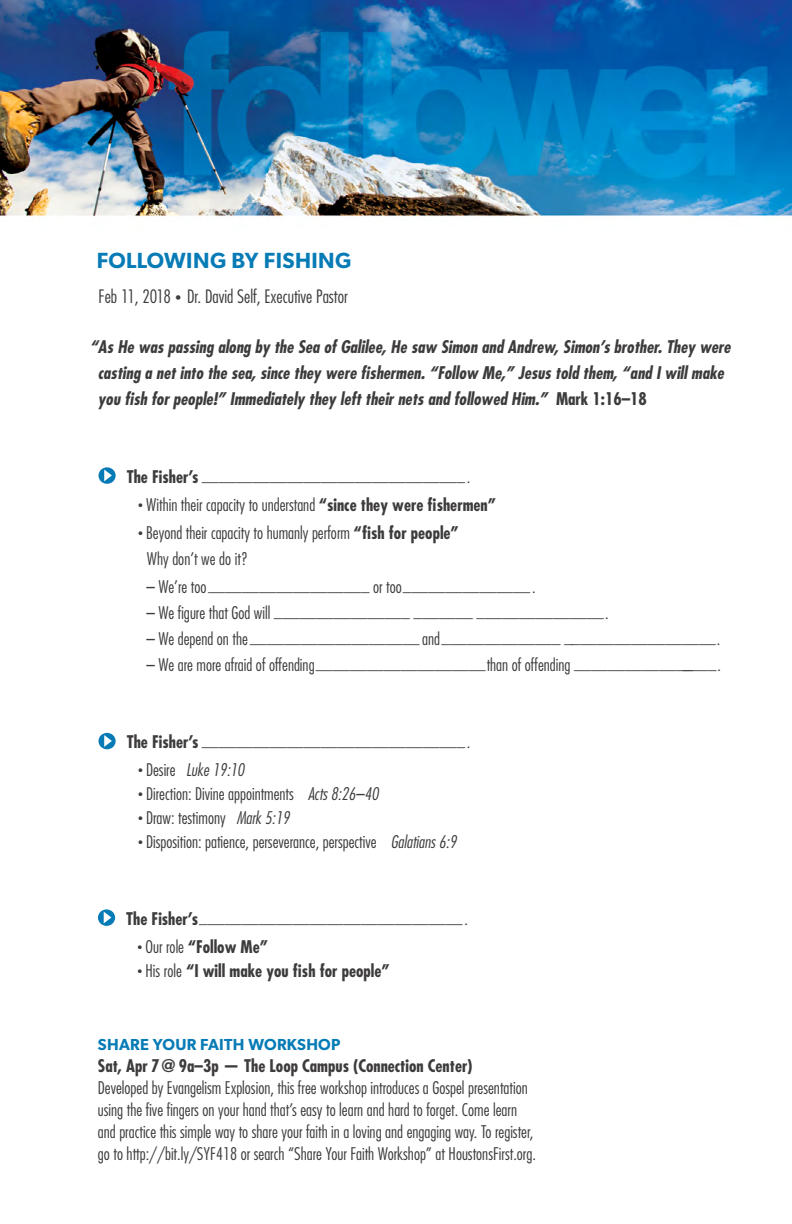
<style>
.page{position:relative;width:792px;height:1224px;background:#fff}
.page>*{position:absolute;margin:0;border:0;box-sizing:border-box;transform-origin:0 0}
.t1{font:600 22px "Gibson";letter-spacing:.02em;color:#077bb6}
.t2{font:300 condensed 18px "Futura";color:#3d3b3b}
.t3{font:300 condensed 17px/22px "Futura";color:#3d3b3b}
.t4{font:700 condensed 17px "Futura";color:#3d3b3b}
.t5{font:italic 700 condensed 17px/26px "Futura";color:#3d3b3b}
.t6{font:italic 300 condensed 17px "Futura";color:#3d3b3b}
.t7{font:600 16px "Gibson";letter-spacing:.02em;color:#077bb6}
.s1{font-size:12px}
.s2{font-style:normal}
.s3{font-weight:300}
.s4{font-size:10px}
.s5{font-weight:700}
.s6{font-style:normal;font-size:10px}
.s7{font-style:italic}
.s8{font-weight:300;font-size:10px}
</style>
<div class="page">
<svg style="left:98px;top:467px;width:18px;height:17px"></svg>
<svg style="left:98px;top:733px;width:18px;height:16px"></svg>
<svg style="left:98px;top:909px;width:17px;height:17px"></svg>
<img style="left:0;top:0;width:792px;height:217px">
<p class="t1" style="left:97px;top:247px;width:256px">FOLLOWING BY FISHING</p>
<p class="t2" style="left:99px;top:285px;width:251px">Feb 11, 2018 <span class="s1">•</span> Dr. David Self, Executive Pastor</p>
<p class="t5" style="left:98px;top:334px;width:634px;text-indent:-8px">“As He was passing along by the Sea of Galilee, He saw Simon and Andrew, Simon’s brother. They were casting a net into the sea, since they were fishermen. “Follow Me,” Jesus told them, “and I will make you fish for people!” Immediately they left their nets and followed Him.” <span class="s2">Mark 1:16–18</span></p>
<p class="t4" style="left:127px;top:464px;width:345px">The Fisher’s _______________________________<span class="s3">.</span></p>
<p class="t3" style="left:138px;top:493px;width:359px"><span class="s4">•</span> Within their capacity to understand <span class="s5">“since they were fishermen”</span></p>
<p class="t3" style="left:147px;top:519px;width:314px;line-height:26px;text-indent:-8px"><span class="s4">•</span> Beyond their capacity to humanly perform <span class="s5">“fish for people”<br></span>Why don’t we do it?</p>
<p class="t4" style="left:147px;top:574px;width:391px"><span class="s3">– We’re too</span> ___________________ <span class="s3">or too</span> _______________<span class="s3">.</span></p>
<p class="t4" style="left:147px;top:600px;width:464px"><span class="s3">– We figure that God will</span> ________________ _______ _______________<span class="s3">.</span></p>
<p class="t4" style="left:147px;top:626px;width:575px"><span class="s3">– We depend on the</span> ____________________ <span class="s3">and</span> ______________ __________________<span class="s3">.</span></p>
<p class="t3" style="left:147px;top:653px;width:576px">– We are more afraid of offending<span class="s5">____________________</span>than of offending <span class="s5">__________________</span>.</p>
<p class="t4" style="left:127px;top:729px;width:345px">The Fisher’s _______________________________<span class="s3">.</span></p>
<p class="t6" style="left:138px;top:760px;width:107px"><span class="s6">•</span> <span class="s2">Desire</span> Luke 19:10</p>
<p class="t3" style="left:138px;top:783px;width:242px"><span class="s4">•</span> Direction: Divine appointments <span class="s7">Acts 8:26–40</span></p>
<p class="t3" style="left:138px;top:807px;width:153px"><span class="s4">•</span> Draw: testimony <span class="s7">Mark 5:19</span></p>
<p class="t3" style="left:138px;top:831px;width:320px"><span class="s4">•</span> Disposition: patience, perseverance, perspective <span class="s7">Galatians 6:9</span></p>
<p class="t4" style="left:126px;top:906px;width:343px">The Fisher’s_______________________________<span class="s3">.</span></p>
<p class="t4" style="left:138px;top:936px;width:132px"><span class="s8">•</span> <span class="s3">Our role</span> “Follow Me”</p>
<p class="t4" style="left:138px;top:960px;width:253px"><span class="s8">•</span> <span class="s3">His role</span> “I will make you fish for people”</p>
<p class="t7" style="left:98px;top:1035px;width:244px">SHARE YOUR FAITH WORKSHOP</p>
<p class="t4" style="left:98px;top:1055px;width:376px">Sat, Apr 7 @ 9a–3p — The Loop Campus (Connection Center)</p>
<p class="t3" style="left:98px;top:1076px;width:440px">Developed by Evangelism Explosion, this free workshop introduces a Gospel presentation using the five fingers on your hand that’s easy to learn and hard to forget. Come learn and practice this simple way to share your faith in a loving and engaging way. To register, go to http://bit.ly/SYF418 or search “Share Your Faith Workshop” at HoustonsFirst.org.</p>
</div>
